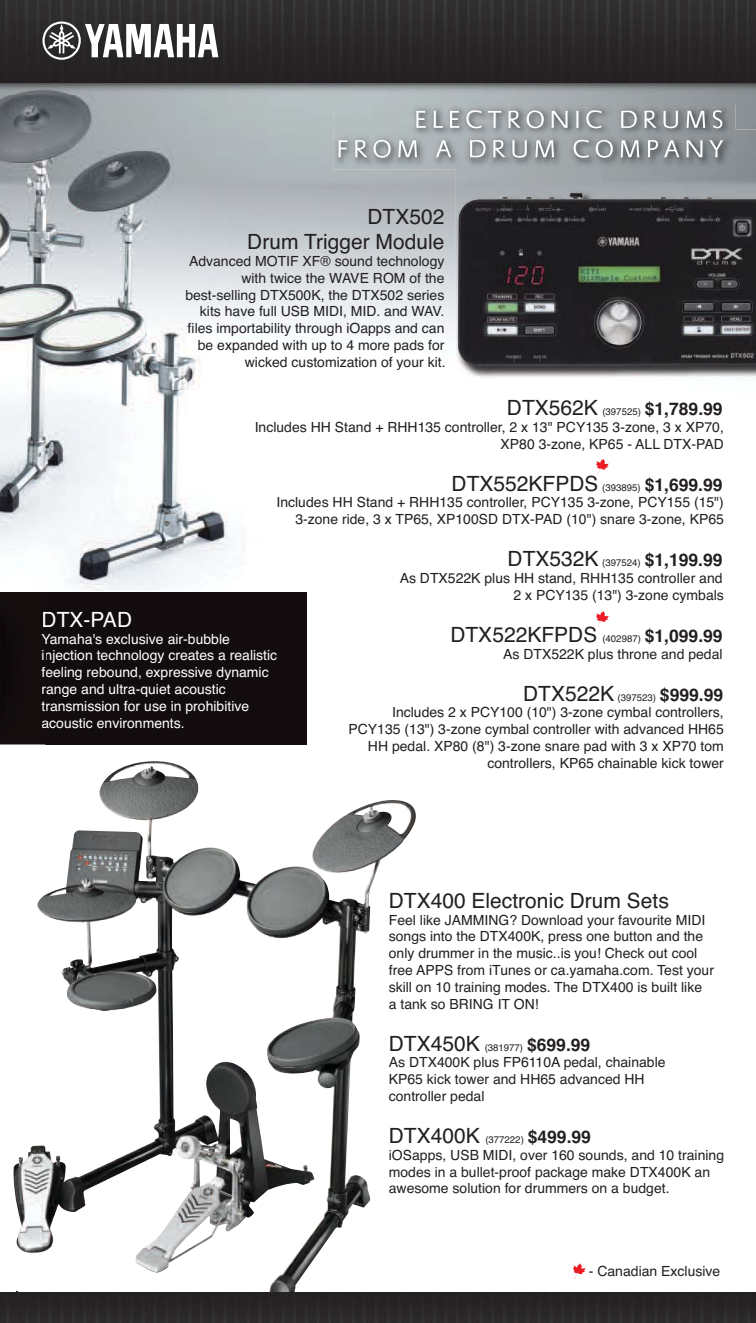
<style>
.page{position:relative;width:756px;height:1323px;background:#fff}
.page>*{position:absolute;margin:0;border:0;box-sizing:border-box;transform-origin:0 0}
.t1{font:21px/25.2px "Helvetica";color:#231f20;text-align:right}
.t2{font:21px "Helvetica";color:#fff}
.t3{font:700 17.5px "Helvetica";color:#231f20}
.t4{font:14px/16.8px "Helvetica";color:#231f20;text-align:right}
.t5{font:14px/16.8px "Helvetica";color:#fff}
.t6{font:9.62px "Helvetica";color:#231f20}
.s1{font-weight:400;font-size:21px}
.s2{font-weight:400;font-size:9.62px}
.s3{font-size:9.62px}
.s4{font-weight:700;font-size:17.5px}
.s5{font-size:21px}
</style>
<div class="page">
<img style="left:0;top:82px;width:756px;height:1210px">
<img style="left:0;top:0;width:756px;height:82px">
<svg style="left:45px;top:591px;width:273px;height:154px"></svg>
<div style="left:0;top:1292px;width:756px;height:31px;background:#282526"></div>
<img style="left:13px;top:763px;width:221px;height:510px">
<img style="left:455px;top:130px;width:301px;height:250px">
<img style="left:458px;top:193px;width:298px;height:173px">
<svg style="left:596px;top:459px;width:13px;height:15px"></svg>
<svg style="left:596px;top:611px;width:13px;height:16px"></svg>
<svg style="left:31px;top:1260px;width:564px;height:19px"></svg>
<img style="left:17px;top:1292px;width:1px;height:31px">
<div style="left:0;top:592px;width:306px;height:152px;background:#130c0e"></div>
<img style="left:0;top:745px;width:45px;height:81px">
<img style="left:0;top:537px;width:45px;height:208px">
<img style="left:0;top:592px;width:45px;height:152px">
<svg style="left:43px;top:612px;width:2px;height:15px"></svg>
<svg style="left:42px;top:634px;width:3px;height:10px"></svg>
<img style="left:42px;top:650px;width:3px;height:14px">
<svg style="left:42px;top:667px;width:3px;height:61px"></svg>
<svg style="left:42px;top:21px;width:176px;height:39px"></svg>
<img style="left:333px;top:105px;width:403px;height:65px">
<img style="left:455px;top:130px;width:281px;height:40px">
<svg style="left:416px;top:111px;width:10px;height:17px"></svg>
<svg style="left:434px;top:111px;width:9px;height:17px"></svg>
<svg style="left:450px;top:111px;width:9px;height:17px"></svg>
<svg style="left:466px;top:110px;width:16px;height:18px"></svg>
<svg style="left:488px;top:111px;width:13px;height:17px"></svg>
<svg style="left:508px;top:111px;width:13px;height:17px"></svg>
<svg style="left:527px;top:110px;width:17px;height:18px"></svg>
<svg style="left:552px;top:111px;width:16px;height:17px"></svg>
<svg style="left:576px;top:111px;width:3px;height:17px"></svg>
<svg style="left:586px;top:110px;width:16px;height:18px"></svg>
<svg style="left:621px;top:111px;width:16px;height:17px"></svg>
<svg style="left:644px;top:111px;width:13px;height:17px"></svg>
<svg style="left:663px;top:111px;width:15px;height:17px"></svg>
<svg style="left:686px;top:111px;width:19px;height:17px"></svg>
<svg style="left:713px;top:110px;width:9px;height:18px"></svg>
<svg style="left:338px;top:140px;width:9px;height:17px"></svg>
<svg style="left:355px;top:140px;width:36px;height:18px"></svg>
<svg style="left:398px;top:140px;width:19px;height:17px"></svg>
<svg style="left:436px;top:140px;width:15px;height:17px"></svg>
<svg style="left:470px;top:140px;width:16px;height:17px"></svg>
<svg style="left:493px;top:140px;width:13px;height:17px"></svg>
<svg style="left:512px;top:140px;width:15px;height:18px"></svg>
<svg style="left:535px;top:140px;width:19px;height:17px"></svg>
<svg style="left:574px;top:140px;width:15px;height:18px"></svg>
<svg style="left:596px;top:140px;width:17px;height:18px"></svg>
<svg style="left:620px;top:140px;width:19px;height:17px"></svg>
<svg style="left:648px;top:140px;width:10px;height:17px"></svg>
<svg style="left:664px;top:140px;width:15px;height:17px"></svg>
<svg style="left:686px;top:140px;width:17px;height:17px"></svg>
<svg style="left:709px;top:140px;width:14px;height:17px"></svg>
<h1 class="t1" style="left:247px;top:206px;width:199px">DTX502<br>Drum Trigger Module</h1>
<p class="t4" style="left:185px;top:254px;width:262px">Advanced MOTIF XF® sound technology with twice the WAVE ROM of the best-selling DTX500K, the DTX502 series kits have full USB MIDI, MID. and WAV. files importability through iOapps and can be expanded with up to 4 more pads for wicked customization of your kit.</p>
<p class="t3" style="left:507px;top:402px;width:217px"><span class="s1">DTX562K</span> <span class="s2">(397525)</span> $1,789.99</p>
<p class="t4" style="left:255px;top:420px;width:471px">Includes HH Stand + RHH135 controller, 2 x 13" PCY135 3-zone, 3 x XP70,<br>XP80 3-zone, KP65 - ALL DTX-PAD</p>
<h1 class="t1" style="left:452px;top:473px;width:272px">DTX552KFPDS <span class="s3">(393895)</span> <span class="s4">$1,699.99</span></h1>
<p class="t4" style="left:277px;top:495px;width:449px">Includes HH Stand + RHH135 controller, PCY135 3-zone, PCY155 (15")<br>3-zone ride, 3 x TP65, XP100SD DTX-PAD (10") snare 3-zone, KP65</p>
<p class="t3" style="left:508px;top:554px;width:216px"><span class="s1">DTX532K</span> <span class="s2">(397524)</span> $1,199.99</p>
<p class="t4" style="left:400px;top:571px;width:326px">As DTX522K plus HH stand, RHH135 controller and<br>2 x PCY135 (13") 3-zone cymbals</p>
<h1 class="t1" style="left:450px;top:624px;width:274px">DTX522KFPDS <span class="s3">(402987)</span> <span class="s4">$1,099.99</span></h1>
<p class="t4" style="left:503px;top:647px;width:221px">As DTX522K plus throne and pedal</p>
<p class="t6" style="left:523px;top:694px;width:202px"><span class="s5">DTX522K</span> (397523) <span class="s4">$999.99</span></p>
<p class="t4" style="left:349px;top:705px;width:377px">Includes 2 x PCY100 (10") 3-zone cymbal controllers, PCY135 (13") 3-zone cymbal controller with advanced HH65<br>HH pedal. XP80 (8") 3-zone snare pad with 3 x XP70 tom controllers, KP65 chainable kick tower</p>
<h1 class="t2" style="left:42px;top:612px;width:92px">DTX-PAD</h1>
<p class="t5" style="left:42px;top:632px;width:237px">Yamaha's exclusive air-bubble injection technology creates a realistic feeling rebound, expressive dynamic range and ultra-quiet acoustic transmission for use in prohibitive acoustic environments.</p>
<h1 class="t1" style="left:389px;top:890px;width:282px">DTX400 Electronic Drum Sets</h1>
<p class="t4" style="left:389px;top:913px;width:327px;text-align:left">Feel like JAMMING? Download your favourite MIDI songs into the DTX400K, press one button and the only drummer in the music..is you! Check out cool free APPS from iTunes or ca.yamaha.com. Test your skill on 10 training modes. The DTX400 is built like<br>a tank so BRING IT ON!</p>
<p class="t6" style="left:389px;top:1044px;width:203px"><span class="s5">DTX450K</span> (381977) <span class="s4">$699.99</span></p>
<p class="t4" style="left:389px;top:1055px;width:278px;text-align:left">As DTX400K plus FP6110A pedal, chainable<br>KP65 kick tower and HH65 advanced HH controller pedal</p>
<p class="t6" style="left:389px;top:1136px;width:204px"><span class="s5">DTX400K</span> (377222) <span class="s4">$499.99</span></p>
<p class="t4" style="left:389px;top:1148px;width:337px;text-align:left">iOSapps, USB MIDI, over 160 sounds, and 10 training modes in a bullet-proof package make DTX400K an awesome solution for drummers on a budget.</p>
<p class="t4" style="left:589px;top:1264px;width:133px">- Canadian Exclusive</p>
</div>
